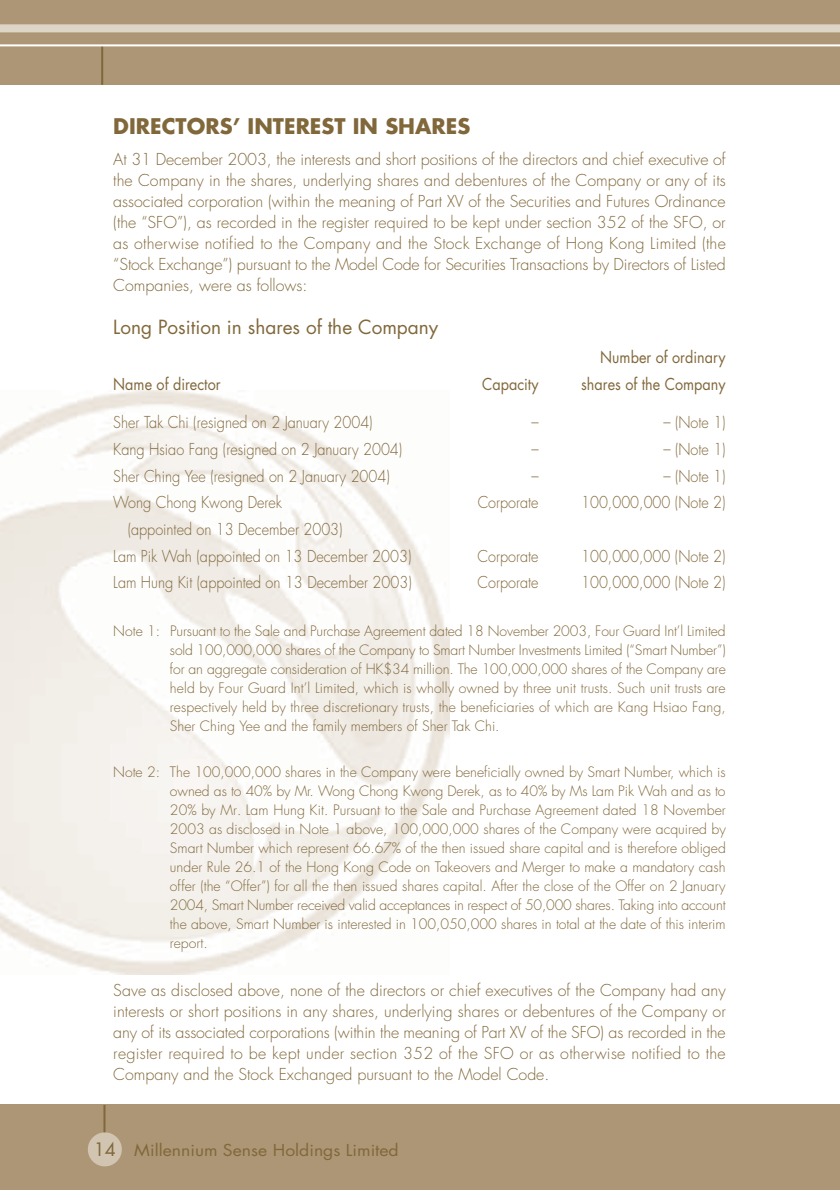
<style>
.page{position:relative;width:840px;height:1190px;background:#fff}
.page>*{position:absolute;margin:0;border:0;box-sizing:border-box;transform-origin:0 0}
.t1{font:700 21px "Futura";color:#81683b}
.t2{font:19px "Futura";color:#81683b}
.t3{font:300 16px/21px "Futura";color:#81683b;text-align:justify}
.t4{font:300 16px/26.8px "Futura";color:#81683b;scale:.9 1}
.t5{font:16px "Futura";color:#81683b;scale:.9 1}
.t6{font:16px "Futura";color:#81683b;scale:1.1 1}
.t7{font:300 14px/19px "Futura";color:#81683b;text-align:justify}
.s1{font-size:18px}
</style>
<div class="page">
<div style="left:0;top:1105px;width:839px;height:85px;background:#ac9675"></div>
<div style="left:0;top:0;width:839px;height:84px;background:#ac9675"></div>
<hr style="left:103px;top:1105px;width:3px;height:46px;background:#81683b">
<svg style="left:88px;top:1131px;width:34px;height:36px"></svg>
<hr style="left:101px;top:45px;width:2px;height:40px;background:#81683b">
<div style="left:0;top:24px;width:840px;height:8px;background:#ded5c7"></div>
<hr style="left:0;top:44px;width:840px;height:2px;background:#fff">
<h1 class="t1" style="left:113px;top:117px;width:359px">DIRECTORS’ INTEREST IN SHARES</h1>
<p class="t3" style="left:113px;top:150px;width:614px">At 31 December 2003, the interests and short positions of the directors and chief executive of the Company in the shares, underlying shares and debentures of the Company or any of its associated corporation (within the meaning of Part XV of the Securities and Futures Ordinance (the “SFO”), as recorded in the register required to be kept under section 352 of the SFO, or as otherwise notified to the Company and the Stock Exchange of Hong Kong Limited (the “Stock Exchange”) pursuant to the Model Code for Securities Transactions by Directors of Listed Companies, were as follows:</p>
<h2 class="t2" style="left:113px;top:318px;width:327px">Long Position in shares of the Company</h2>
<p class="t5" style="left:600px;top:350px;width:141px">Number of ordinary</p>
<p class="t5" style="left:113px;top:377px;width:121px">Name of director</p>
<p class="t5" style="left:482px;top:377px;width:64px">Capacity</p>
<p class="t5" style="left:581px;top:377px;width:162px">shares of the Company</p>
<p class="t4" style="left:113px;top:410px;width:290px">Sher Tak Chi (resigned on 2 January 2004)</p>
<p class="t4" style="left:531px;top:410px;width:9px">–</p>
<p class="t4" style="left:663px;top:410px;width:71px">– (Note 1)</p>
<p class="t4" style="left:113px;top:437px;width:323px">Kang Hsiao Fang (resigned on 2 January 2004)</p>
<p class="t4" style="left:531px;top:437px;width:9px">–</p>
<p class="t4" style="left:663px;top:437px;width:71px">– (Note 1)</p>
<p class="t4" style="left:113px;top:464px;width:309px">Sher Ching Yee (resigned on 2 January 2004)</p>
<p class="t4" style="left:531px;top:464px;width:9px">–</p>
<p class="t4" style="left:663px;top:464px;width:71px">– (Note 1)</p>
<p class="t4" style="left:113px;top:491px;width:189px">Wong Chong Kwong Derek</p>
<p class="t4" style="left:478px;top:491px;width:69px">Corporate</p>
<p class="t4" style="left:581px;top:491px;width:162px">100,000,000 (Note 2)</p>
<p class="t4" style="left:113px;top:517px;width:333px;text-indent:14px">(appointed on 13 December 2003)<br>Lam Pik Wah (appointed on 13 December 2003)</p>
<p class="t4" style="left:478px;top:544px;width:69px">Corporate</p>
<p class="t4" style="left:581px;top:544px;width:162px">100,000,000 (Note 2)</p>
<p class="t4" style="left:113px;top:571px;width:333px">Lam Hung Kit (appointed on 13 December 2003)</p>
<p class="t4" style="left:478px;top:571px;width:69px">Corporate</p>
<p class="t4" style="left:581px;top:571px;width:162px">100,000,000 (Note 2)</p>
<p class="t7" style="left:170px;top:622px;width:557px;text-indent:-57px">Note 1: Pursuant to the Sale and Purchase Agreement dated 18 November 2003, Four Guard Int’l Limited sold 100,000,000 shares of the Company to Smart Number Investments Limited (“Smart Number”) for an aggregate consideration of HK$34 million. The 100,000,000 shares of the Company are held by Four Guard Int’l Limited, which is wholly owned by three unit trusts. Such unit trusts are respectively held by three discretionary trusts, the beneficiaries of which are Kang Hsiao Fang, Sher Ching Yee and the family members of Sher Tak Chi.</p>
<p class="t7" style="left:170px;top:764px;width:557px;text-indent:-57px">Note 2: The 100,000,000 shares in the Company were beneficially owned by Smart Number, which is owned as to 40% by Mr. Wong Chong Kwong Derek, as to 40% by Ms Lam Pik Wah and as to 20% by Mr. Lam Hung Kit. Pursuant to the Sale and Purchase Agreement dated 18 November 2003 as disclosed in Note 1 above, 100,000,000 shares of the Company were acquired by Smart Number which represent 66.67% of the then issued share capital and is therefore obliged under Rule 26.1 of the Hong Kong Code on Takeovers and Merger to make a mandatory cash offer (the “Offer”) for all the then issued shares capital. After the close of the Offer on 2 January 2004, Smart Number received valid acceptances in respect of 50,000 shares. Taking into account the above, Smart Number is interested in 100,050,000 shares in total at the date of this interim report.</p>
<p class="t3" style="left:113px;top:981px;width:614px">Save as disclosed above, none of the directors or chief executives of the Company had any interests or short positions in any shares, underlying shares or debentures of the Company or any of its associated corporations (within the meaning of Part XV of the SFO) as recorded in the register required to be kept under section 352 of the SFO or as otherwise notified to the Company and the Stock Exchanged pursuant to the Model Code.</p>
<p class="t6" style="left:94px;top:1143px;width:279px"><span class="s1">14</span> Millennium Sense Holdings Limited</p>
</div>
